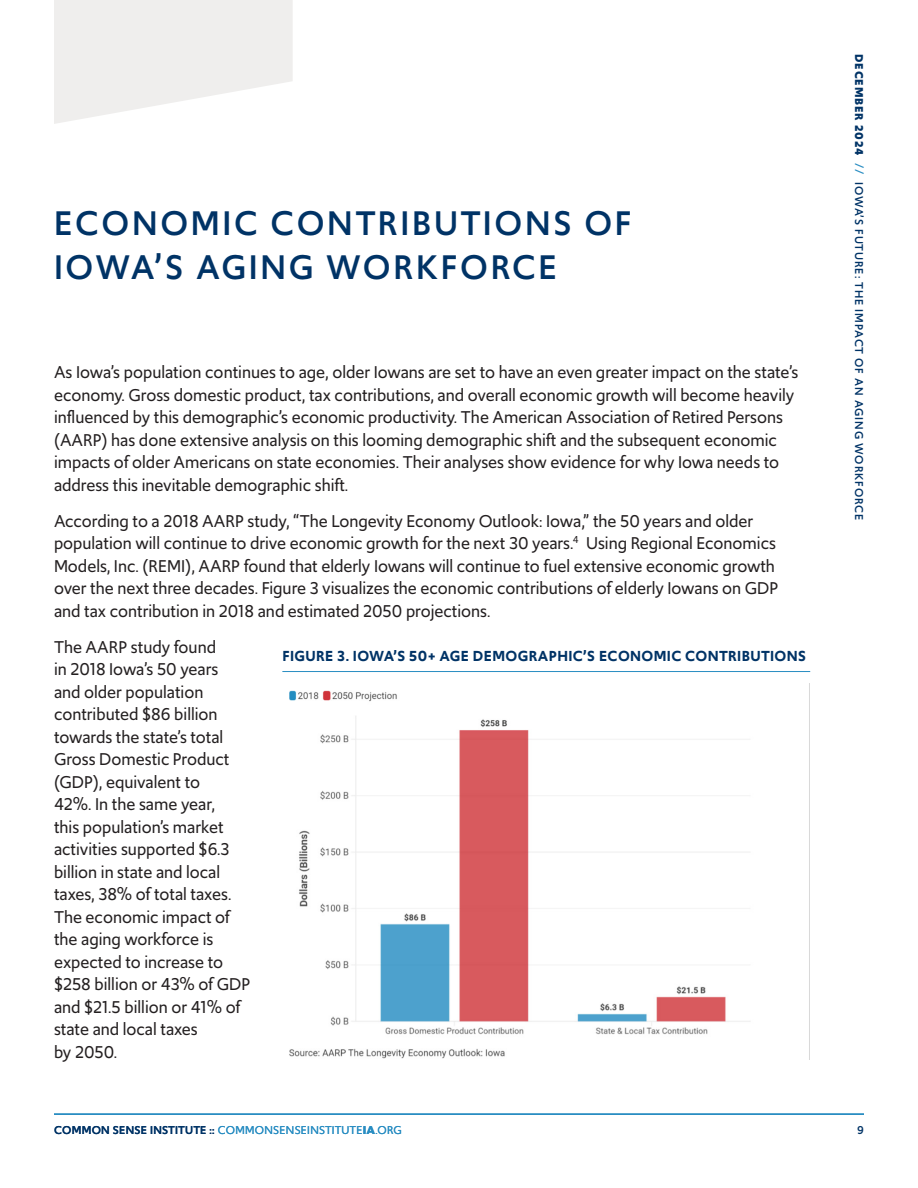
<style>
.page{position:relative;width:918px;height:1188px;background:#fff}
.page>*{position:absolute;margin:0;border:0;box-sizing:border-box;transform-origin:0 0}
.t1{font:500 36px/43.2px "Upgrade";letter-spacing:.075em;color:#036}
.t2{font:18px/22.5px "Upgrade";color:#231f20}
.Figure_Label{font:600 15.3px "Upgrade";letter-spacing:.025em;color:#036}
.t3{font:500 12px "Upgrade";letter-spacing:.075em;color:#036}
.t4{font:12px "Upgrade";letter-spacing:.025em;color:#298dc2}
.s1{font-weight:700}
.s2{color:#298dc2}
.s3{font-weight:500;color:#036}
</style>
<div class="page">
<hr style="left:54px;top:1113px;width:810px;height:2px;background:#298dc2">
<svg style="left:54px;top:0;width:239px;height:124px"></svg>
<img style="left:289px;top:684px;width:521px;height:376px">
<hr style="left:282px;top:671px;width:528px;height:1px;background:#298dc2">
<p class="t1" style="left:54px;top:202px;width:579px">ECONOMIC CONTRIBUTIONS OF<br>IOWA’S AGING WORKFORCE</p>
<p class="t2" style="left:54px;top:361px;width:746px">As Iowa’s population continues to age, older Iowans are set to have an even greater impact on the state’s economy. Gross domestic product, tax contributions, and overall economic growth will become heavily influenced by this demographic’s economic productivity. The American Association of Retired Persons (AARP) has done extensive analysis on this looming demographic shift and the subsequent economic impacts of older Americans on state economies. Their analyses show evidence for why Iowa needs to address this inevitable demographic shift.</p>
<p class="t2" style="left:54px;top:509px;width:726px">According to a 2018 AARP study, “The Longevity Economy Outlook: Iowa,” the 50 years and older population will continue to drive economic growth for the next 30 years.<sup>4</sup> Using Regional Economics Models, Inc. (REMI), AARP found that elderly Iowans will continue to fuel extensive economic growth over the next three decades. Figure 3 visualizes the economic contributions of elderly Iowans on GDP and tax contribution in 2018 and estimated 2050 projections.</p>
<p class="t2" style="left:54px;top:635px;width:198px">The AARP study found<br>in 2018 Iowa’s 50 years<br>and older population contributed $86 billion towards the state’s total<br>Gross Domestic Product (GDP), equivalent to<br>42%. In the same year,<br>this population’s market activities supported $6.3 billion in state and local taxes, 38% of total taxes.<br>The economic impact of the aging workforce is expected to increase to $258 billion or 43% of GDP and $21.5 billion or 41% of state and local taxes<br>by 2050.</p>
<p class="Figure_Label" style="left:282px;top:646px;width:525px">FIGURE 3. IOWA’S 50+ AGE DEMOGRAPHIC’S ECONOMIC CONTRIBUTIONS</p>
<p class="t3" style="left:867px;top:54px;width:468px;rotate:90deg"><span class="s1">DECEMBER 2024</span> <span class="s2">//</span> IOWA’S FUTURE: THE IMPACT OF AN AGING WORKFORCE</p>
<p class="t4" style="left:54px;top:1122px;width:349px"><span class="s3">COMMON SENSE INSTITUTE ::</span> COMMONSENSEINSTITUTE<span class="s1">IA</span>.ORG</p>
<p class="t3" style="left:857px;top:1122px;width:8px">9</p>
</div>
